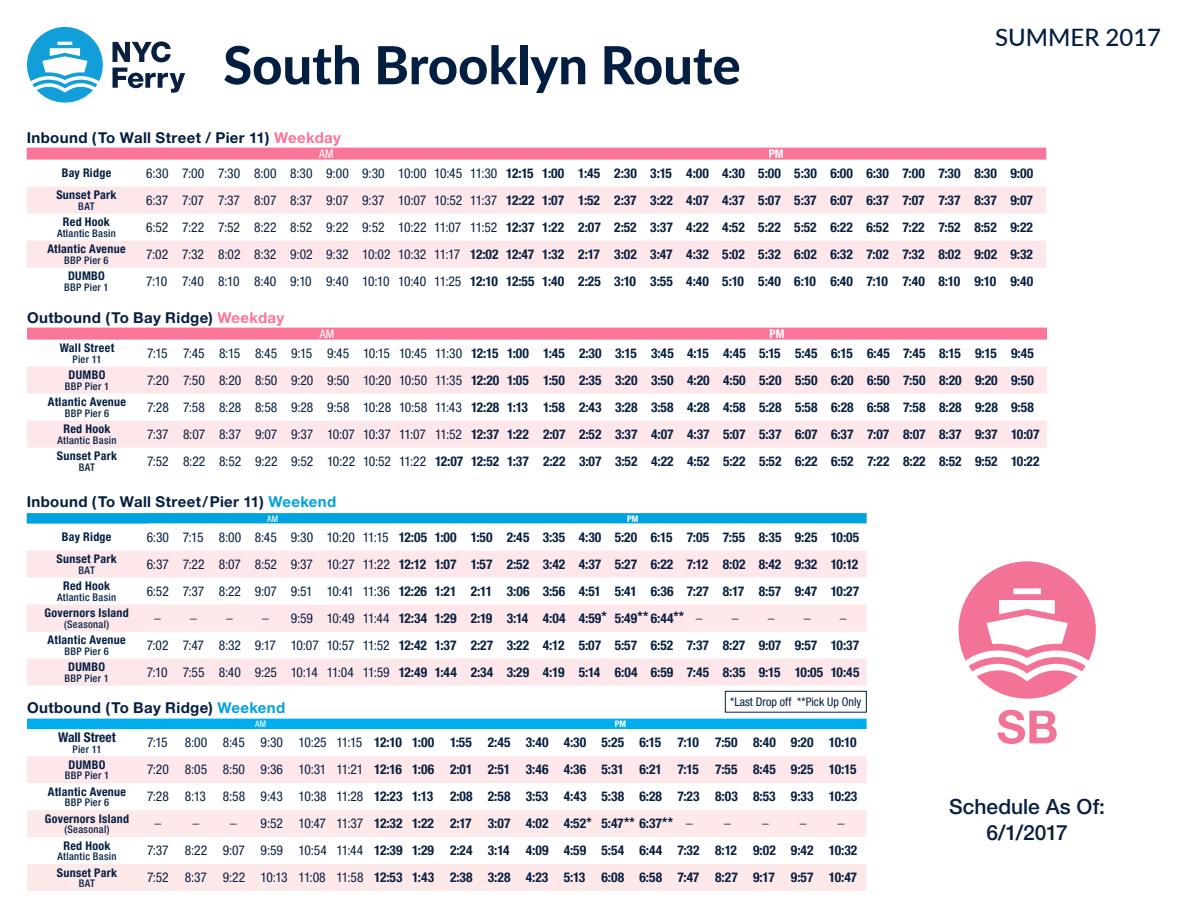
<style>
.page{position:relative;width:1188px;height:918px;background:#fff}
.page>*{position:absolute;margin:0;border:0;box-sizing:border-box;transform-origin:0 0}
.t1{font:800 52.5px "Lato";color:#041e41}
.t2{font:500 24px "Lato";color:#041e41}
.t3{font:500 21px/25.2px "Helvetica Neue LT Std";color:#081f3f;text-align:center}
.t4{font:700 15px "Helvetica Neue LT Std";letter-spacing:.025em;color:#041e41}
.t5{font:700 condensed 13.5px "Helvetica Neue LT Std";letter-spacing:.005em;color:#081f3f}
.t6{font:700 condensed 13.5px "Helvetica Neue LT Std";letter-spacing:-.02em;color:#081f3f}
.t7{font:condensed 13.5px "Helvetica Neue LT Std";letter-spacing:-.005em;color:#081f3f}
.t8{font:condensed 13.5px "Helvetica Neue LT Std";color:#454a65}
.t9{font:700 condensed 12px "Helvetica Neue LT Std";letter-spacing:.025em;color:#041e41}
.t10{font:condensed 12px "Helvetica Neue LT Std";color:#041e41}
.t11{font:condensed 12px "Helvetica Neue LT Std";color:#fff}
.t12{font:700 condensed 12px "Helvetica Neue LT Std";color:#fff}
.t13{font:500 condensed 10.5px "Helvetica Neue LT Std";letter-spacing:.03em;color:#041e41}
.t14{font:condensed 9px "Helvetica Neue LT Std";color:#fff}
.t15{font:700 condensed 9px "Helvetica Neue LT Std";color:#fff}
.s1{color:#fb7598}
.s2{font-weight:400}
.s3{color:#00a1df}
.s4{font-weight:400;color:#454a65}
.s5{font-weight:700}
</style>
<div class="page">
<svg style="left:27px;top:27px;width:76px;height:76px"></svg>
<svg style="left:113px;top:68px;width:72px;height:25px"></svg>
<svg style="left:113px;top:41px;width:58px;height:21px"></svg>
<svg style="left:27px;top:148px;width:1019px;height:12px;background:#fb799b"></svg>
<svg style="left:27px;top:187px;width:1019px;height:81px;fill:#fee7eb"></svg>
<svg style="left:27px;top:328px;width:1020px;height:12px;background:#fb799b"></svg>
<svg style="left:27px;top:367px;width:1020px;height:81px;fill:#fee7eb"></svg>
<div style="left:725px;top:691px;width:142px;height:22px;border:1px solid #041e41"></div>
<svg style="left:27px;top:513px;width:840px;height:11px;background:#10a6e0"></svg>
<svg style="left:27px;top:551px;width:840px;height:135px"></svg>
<div style="left:147px;top:605px;width:720px;height:27px;background:#fee7eb"></div>
<div style="left:27px;top:719px;width:840px;height:10px;background:#00aeef"></div>
<div style="left:27px;top:756px;width:840px;height:27px;background:#fee7eb"></div>
<svg style="left:27px;top:810px;width:840px;height:81px;fill:#fde8ea"></svg>
<svg style="left:998px;top:710px;width:59px;height:34px"></svg>
<svg style="left:959px;top:561px;width:137px;height:138px"></svg>
<h2 class="t2" style="left:995px;top:20px;width:168px">SUMMER 2017</h2>
<h1 class="t1" style="left:223px;top:26px;width:519px">South Brooklyn Route</h1>
<p class="t4" style="left:27px;top:129px;width:316px">Inbound (To Wall Street / Pier 11) <span class="s1">Weekday</span></p>
<p class="t11" style="left:319px;top:147px;width:16px">AM</p>
<p class="t12" style="left:769px;top:146px;width:17px">PM</p>
<p class="t9" style="left:62px;top:166px;width:51px">Bay Ridge</p>
<p class="t5" style="left:146px;top:165px;width:888px"><span class="s2">6:30 7:00 7:30 8:00 8:30 9:00 9:30 10:00 10:45 11:30</span> 12:15 1:00 1:45 2:30 3:15 4:00 4:30 5:00 5:30 6:00 6:30 7:00 7:30 8:30 9:00</p>
<p class="t9" style="left:56px;top:188px;width:62px">Sunset Park</p>
<p class="t13" style="left:78px;top:200px;width:18px">BAT</p>
<p class="t5" style="left:146px;top:192px;width:888px"><span class="s2">6:37 7:07 7:37 8:07 8:37 9:07 9:37 10:07 10:52 11:37</span> 12:22 1:07 1:52 2:37 3:22 4:07 4:37 5:07 5:37 6:07 6:37 7:07 7:37 8:37 9:07</p>
<p class="t9" style="left:63px;top:215px;width:48px">Red Hook</p>
<p class="t13" style="left:57px;top:227px;width:60px">Atlantic Basin</p>
<p class="t9" style="left:47px;top:242px;width:80px">Atlantic Avenue</p>
<p class="t13" style="left:64px;top:254px;width:46px">BBP Pier 6</p>
<p class="t5" style="left:146px;top:219px;width:888px"><span class="s2">6:52 7:22 7:52 8:22 8:52 9:22 9:52 10:22 11:07 11:52</span> 12:37 1:22 2:07 2:52 3:37 4:22 4:52 5:22 5:52 6:22 6:52 7:22 7:52 8:52 9:22</p>
<p class="t5" style="left:146px;top:246px;width:888px"><span class="s2">7:02 7:32 8:02 8:32 9:02 9:32 10:02 10:32 11:17</span> 12:02 12:47 1:32 2:17 3:02 3:47 4:32 5:02 5:32 6:02 6:32 7:02 7:32 8:02 9:02 9:32</p>
<p class="t9" style="left:68px;top:269px;width:38px">DUMBO</p>
<p class="t13" style="left:64px;top:281px;width:46px">BBP Pier 1</p>
<p class="t6" style="left:146px;top:273px;width:888px"><span class="s2">7:10 7:40 8:10 8:40 9:10 9:40 10:10 10:40 11:25</span> 12:10 12:55 1:40 2:25 3:10 3:55 4:40 5:10 5:40 6:10 6:40 7:10 7:40 8:10 9:10 9:40</p>
<p class="t4" style="left:27px;top:309px;width:259px">Outbound (To Bay Ridge) <span class="s1">Weekday</span></p>
<p class="t11" style="left:320px;top:327px;width:16px">AM</p>
<p class="t12" style="left:769px;top:326px;width:17px">PM</p>
<p class="t9" style="left:60px;top:341px;width:56px">Wall Street</p>
<p class="t13" style="left:72px;top:353px;width:31px">Pier 11</p>
<p class="t5" style="left:147px;top:345px;width:888px"><span class="s2">7:15 7:45 8:15 8:45 9:15 9:45 10:15 10:45 11:30</span> 12:15 1:00 1:45 2:30 3:15 3:45 4:15 4:45 5:15 5:45 6:15 6:45 7:45 8:15 9:15 9:45</p>
<p class="t9" style="left:69px;top:368px;width:38px">DUMBO</p>
<p class="t13" style="left:65px;top:380px;width:46px">BBP Pier 1</p>
<p class="t5" style="left:147px;top:372px;width:888px"><span class="s2">7:20 7:50 8:20 8:50 9:20 9:50 10:20 10:50 11:35</span> 12:20 1:05 1:50 2:35 3:20 3:50 4:20 4:50 5:20 5:50 6:20 6:50 7:50 8:20 9:20 9:50</p>
<p class="t9" style="left:48px;top:395px;width:80px">Atlantic Avenue</p>
<p class="t13" style="left:65px;top:407px;width:46px">BBP Pier 6</p>
<p class="t5" style="left:147px;top:399px;width:888px"><span class="s2">7:28 7:58 8:28 8:58 9:28 9:58 10:28 10:58 11:43</span> 12:28 1:13 1:58 2:43 3:28 3:58 4:28 4:58 5:28 5:58 6:28 6:58 7:58 8:28 9:28 9:58</p>
<p class="t9" style="left:64px;top:422px;width:48px">Red Hook</p>
<p class="t13" style="left:58px;top:434px;width:60px">Atlantic Basin</p>
<p class="t5" style="left:147px;top:426px;width:894px"><span class="s2">7:37 8:07 8:37 9:07 9:37 10:07 10:37 11:07 11:52</span> 12:37 1:22 2:07 2:52 3:37 4:07 4:37 5:07 5:37 6:07 6:37 7:07 8:07 8:37 9:37 10:07</p>
<p class="t9" style="left:57px;top:449px;width:62px">Sunset Park</p>
<p class="t13" style="left:79px;top:461px;width:18px">BAT</p>
<p class="t5" style="left:147px;top:453px;width:894px"><span class="s2">7:52 8:22 8:52 9:22 9:52 10:22 10:52 11:22</span> 12:07 12:52 1:37 2:22 3:07 3:52 4:22 4:52 5:22 5:52 6:22 6:52 7:22 8:22 8:52 9:52 10:22</p>
<p class="t4" style="left:27px;top:493px;width:311px">Inbound (To Wall Street/Pier 11) <span class="s3">Weekend</span></p>
<p class="t14" style="left:267px;top:513px;width:12px">AM</p>
<p class="t15" style="left:627px;top:513px;width:13px">PM</p>
<p class="t9" style="left:62px;top:530px;width:51px">Bay Ridge</p>
<p class="t5" style="left:147px;top:529px;width:714px"><span class="s2">6:30 7:15 8:00 8:45 9:30 10:20 11:15</span> 12:05 1:00 1:50 2:45 3:35 4:30 5:20 6:15 7:05 7:55 8:35 9:25 10:05</p>
<p class="t9" style="left:57px;top:552px;width:62px">Sunset Park</p>
<p class="t13" style="left:79px;top:564px;width:18px">BAT</p>
<p class="t5" style="left:147px;top:556px;width:713px"><span class="s2">6:37 7:22 8:07 8:52 9:37 10:27 11:22</span> 12:12 1:07 1:57 2:52 3:42 4:37 5:27 6:22 7:12 8:02 8:42 9:32 10:12</p>
<p class="t9" style="left:63px;top:579px;width:48px">Red Hook</p>
<p class="t13" style="left:57px;top:591px;width:60px">Atlantic Basin</p>
<p class="t5" style="left:147px;top:583px;width:714px"><span class="s2">6:52 7:37 8:22 9:07 9:51 10:41 11:36</span> 12:26 1:21 2:11 3:06 3:56 4:51 5:41 6:36 7:27 8:17 8:57 9:47 10:27</p>
<p class="t9" style="left:45px;top:606px;width:86px">Governors Island</p>
<p class="t13" style="left:64px;top:618px;width:46px">(Seasonal)</p>
<p class="t8" style="left:154px;top:610px;width:44px">– –</p>
<p class="t8" style="left:226px;top:610px;width:44px">– –</p>
<p class="t5" style="left:291px;top:610px;width:413px"><span class="s2">9:59 10:49 11:44</span> 12:34 1:29 2:19 3:14 4:04 4:59* 5:49** 6:44** <span class="s4">–</span></p>
<p class="t8" style="left:732px;top:610px;width:44px">– –</p>
<p class="t8" style="left:804px;top:610px;width:44px">– –</p>
<p class="t9" style="left:48px;top:633px;width:80px">Atlantic Avenue</p>
<p class="t13" style="left:65px;top:645px;width:46px">BBP Pier 6</p>
<p class="t5" style="left:147px;top:637px;width:714px"><span class="s2">7:02 7:47 8:32 9:17 10:07 10:57 11:52</span> 12:42 1:37 2:27 3:22 4:12 5:07 5:57 6:52 7:37 8:27 9:07 9:57 10:37</p>
<p class="t9" style="left:68px;top:660px;width:38px">DUMBO</p>
<p class="t13" style="left:65px;top:672px;width:46px">BBP Pier 1</p>
<p class="t5" style="left:147px;top:664px;width:714px"><span class="s2">7:10 7:55 8:40 9:25 10:14 11:04 11:59</span> 12:49 1:44 2:34 3:29 4:19 5:14 6:04 6:59 7:45 8:35 9:15 10:05 10:45</p>
<p class="t4" style="left:27px;top:698px;width:260px">Outbound (To Bay Ridge) <span class="s3">Weekend</span></p>
<p class="t14" style="left:255px;top:719px;width:12px">AM</p>
<p class="t15" style="left:615px;top:718px;width:13px">PM</p>
<p class="t5" style="left:58px;top:729px;width:59px">Wall Street</p>
<p class="t13" style="left:72px;top:743px;width:31px">Pier 11</p>
<p class="t10" style="left:730px;top:695px;width:133px">*Last Drop off **Pick Up Only</p>
<p class="t7" style="left:147px;top:735px;width:22px">7:15</p>
<p class="t5" style="left:185px;top:734px;width:673px"><span class="s2">8:00 8:45 9:30 10:25 11:15</span> 12:10 1:00 1:55 2:45 3:40 4:30 5:25 6:15 7:10 7:50 8:40 9:20 10:10</p>
<p class="t9" style="left:69px;top:757px;width:38px">DUMBO</p>
<p class="t13" style="left:65px;top:769px;width:46px">BBP Pier 1</p>
<p class="t5" style="left:147px;top:761px;width:711px"><span class="s2">7:20 8:05 8:50 9:36 10:31 11:21</span> 12:16 1:06 2:01 2:51 3:46 4:36 5:31 6:21 7:15 7:55 8:45 9:25 10:15</p>
<p class="t9" style="left:48px;top:784px;width:80px">Atlantic Avenue</p>
<p class="t13" style="left:65px;top:796px;width:46px">BBP Pier 6</p>
<p class="t7" style="left:147px;top:789px;width:288px">7:28 8:13 8:58 9:43 10:38 11:28 <span class="s5">12:23 1:13</span></p>
<p class="t5" style="left:450px;top:788px;width:409px">2:08 2:58 3:53 4:43 5:38 6:28 7:23 8:03 8:53 9:33 10:23</p>
<p class="t9" style="left:45px;top:811px;width:86px">Governors Island</p>
<p class="t13" style="left:65px;top:823px;width:46px">(Seasonal)</p>
<p class="t8" style="left:154px;top:816px;width:46px">– –</p>
<p class="t5" style="left:230px;top:815px;width:464px"><span class="s4">–</span> <span class="s2">9:52 10:47 11:37</span> 12:32 1:22 2:17 3:07 4:02 4:52* 5:47** 6:37** <span class="s4">–</span></p>
<p class="t8" style="left:724px;top:816px;width:46px">– –</p>
<p class="t8" style="left:800px;top:816px;width:46px">– –</p>
<p class="t9" style="left:64px;top:838px;width:48px">Red Hook</p>
<p class="t13" style="left:58px;top:850px;width:60px">Atlantic Basin</p>
<p class="t5" style="left:147px;top:842px;width:712px"><span class="s2">7:37 8:22 9:07 9:59 10:54 11:44</span> 12:39 1:29 2:24 3:14 4:09 4:59 5:54 6:44 7:32 8:12 9:02 9:42 10:32</p>
<h3 class="t3" style="left:949px;top:794px;width:157px">Schedule As Of:<br>6/1/2017</h3>
<p class="t9" style="left:57px;top:865px;width:62px">Sunset Park</p>
<p class="t13" style="left:79px;top:877px;width:18px">BAT</p>
<p class="t5" style="left:147px;top:869px;width:712px"><span class="s2">7:52 8:37 9:22 10:13 11:08 11:58</span> 12:53 1:43 2:38 3:28 4:23 5:13 6:08 6:58 7:47 8:27 9:17 9:57 10:47</p>
</div>
